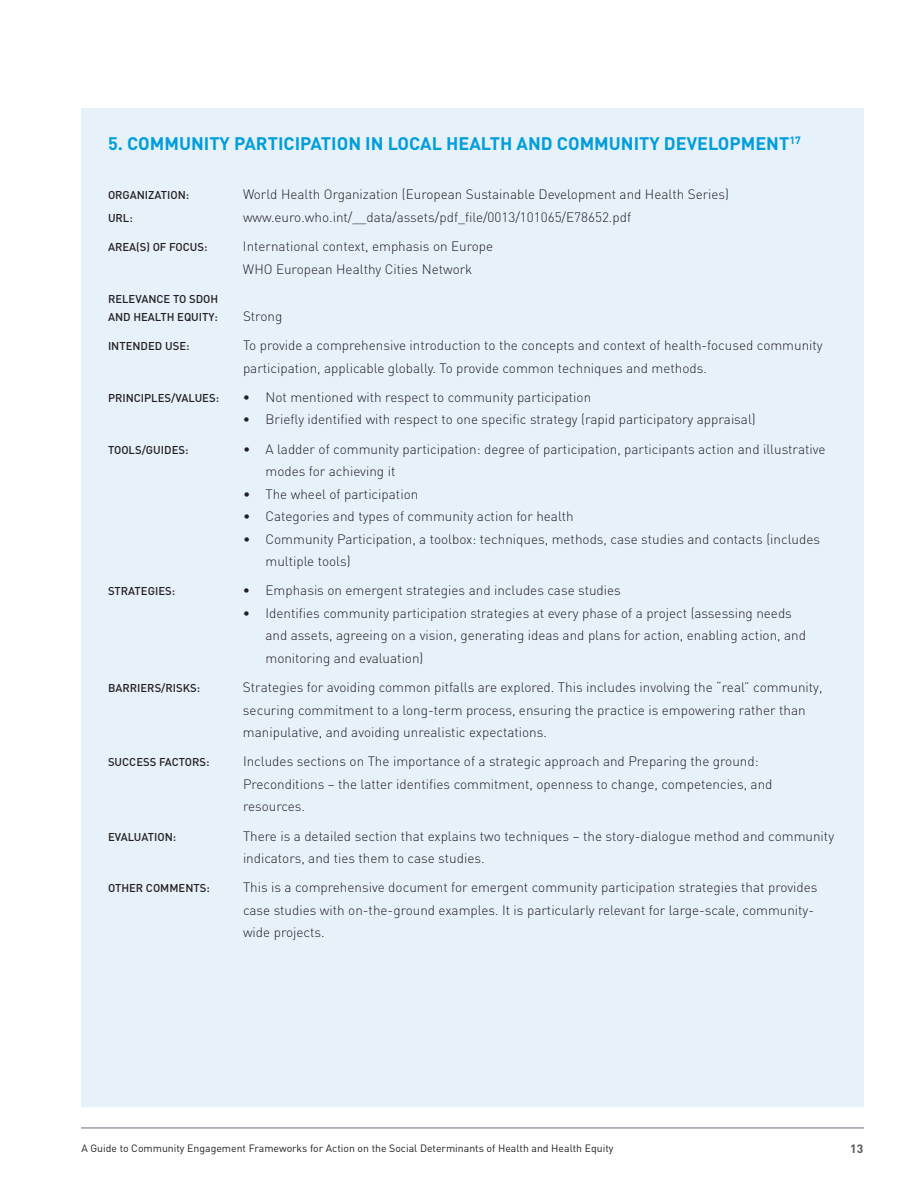
<style>
.page{position:relative;width:918px;height:1188px;background:#fff}
.page>*{position:absolute;margin:0;border:0;box-sizing:border-box;transform-origin:0 0}
.t1{font:700 18px "DIN";color:#009ddc}
.t2{font:300 13.5px/22.5px "DIN";color:#231f20}
.t3{font:700 12px "DIN";color:#58595b}
.t4{font:500 11.25px/18px "DIN";color:#231f20;text-align:right}
.t5{font:500 11.25px "DIN";letter-spacing:.02em;color:#231f20}
.t6{font:10.5px "DIN";color:#231f20}
</style>
<div class="page">
<hr style="left:81px;top:1128px;width:783px;height:1px;background:#646e7b">
<div style="left:81px;top:108px;width:783px;height:999px;background:#e6f1fa"></div>
<h1 class="t1" style="left:108px;top:132px;width:180px">5. COMMUNITY PARTICIPA</h1>
<h1 class="t1" style="left:321px;top:132px;width:481px">TION I N LOCAL H EALTH AND COMMUNITY DEVELOPMENT<sup>17</sup></h1>
<p class="t4" style="left:108px;top:186px;width:83px">ORGAN IZATION :</p>
<p class="t2" style="left:243px;top:183px;width:488px">World Health Organization (European Sustainable Development and Health Series)</p>
<p class="t4" style="left:108px;top:209px;width:26px">URL:</p>
<p class="t2" style="left:243px;top:206px;width:390px">www.euro.who.int/__data/assets/pdf_file/0013/101065/E78652.pdf</p>
<p class="t4" style="left:108px;top:238px;width:69px">AREA(S) OF FOC</p>
<p class="t4" style="left:190px;top:238px;width:19px">US:</p>
<p class="t2" style="left:243px;top:235px;width:252px">International context, emphasis on Europe<br>WHO European Healthy Cities Network</p>
<p class="t4" style="left:108px;top:290px;width:49px">RE LEVANCE</p>
<p class="t4" style="left:108px;top:290px;width:112px">TO SDOH<br>AND HEALTH EQUITY:</p>
<p class="t2" style="left:243px;top:305px;width:41px">Strong</p>
<p class="t4" style="left:108px;top:337px;width:8px">INTENDED</p>
<p class="t4" style="left:165px;top:337px;width:26px">USE:</p>
<p class="t2" style="left:243px;top:334px;width:581px">To provide a comprehensive introduction to the concepts and context of health-focused community participation, applicable globally. To provide common techniques and methods.</p>
<p class="t4" style="left:108px;top:389px;width:113px">PRINCIPLES/VALUES:</p>
<p class="t2" style="left:243px;top:386px;width:350px">• Not mentioned with respect to community participation</p>
<p class="t2" style="left:243px;top:408px;width:514px">• Briefly identified with respect to one specific strategy (rapid participatory appraisal)</p>
<p class="t4" style="left:108px;top:440px;width:64px">TOO LS/GUIDES</p>
<p class="t4" style="left:185px;top:440px;width:5px">:</p>
<p class="t2" style="left:266px;top:437px;width:562px;text-indent:-23px">• A ladder of community participation: degree of participation, participants action and illustrative modes for achieving it</p>
<p class="t2" style="left:243px;top:482px;width:177px">• The wheel of participation</p>
<p class="t2" style="left:243px;top:505px;width:332px">• Categories and types of community action for health</p>
<p class="t2" style="left:266px;top:527px;width:556px;text-indent:-23px">• Community Participation, a toolbox: techniques, methods, case studies and contacts (includes multiple tools)</p>
<p class="t5" style="left:108px;top:584px;width:69px">STRATEGIES :</p>
<p class="t2" style="left:243px;top:579px;width:379px">• Emphasis on emergent strategies and includes case studies</p>
<p class="t2" style="left:265px;top:602px;width:542px;text-indent:-23px">• Identifies community participation strategies at every phase of a project (assessing needs and assets, agreeing on a vision, generating ideas and plans for action, enabling action, and monitoring and evaluation)</p>
<p class="t4" style="left:108px;top:679px;width:94px">BARRIERS/RISKS:</p>
<p class="t2" style="left:243px;top:676px;width:581px">Strategies for avoiding common pitfalls are explored. This includes involving the “real” community, securing commitment to a long-term process, ensuring the practice is empowering rather than manipulative, and avoiding unrealistic expectations.</p>
<p class="t4" style="left:108px;top:753px;width:22px">SUCCESS</p>
<p class="t4" style="left:159px;top:753px;width:52px">FACTO RS:</p>
<p class="t2" style="left:243px;top:750px;width:531px">Includes sections on The importance of a strategic approach and Preparing the ground:<br>Preconditions – the latter identifies commitment, openness to change, competencies, and resources.</p>
<p class="t4" style="left:108px;top:827px;width:70px">EVALUAT ION :</p>
<p class="t2" style="left:243px;top:824px;width:593px">There is a detailed section that explains two techniques – the story-dialogue method and community indicators, and ties them to case studies.</p>
<p class="t4" style="left:108px;top:879px;width:15px">OTHE</p>
<p class="t4" style="left:136px;top:879px;width:51px">R COMMENTS</p>
<p class="t4" style="left:206px;top:879px;width:5px">:</p>
<p class="t2" style="left:243px;top:876px;width:576px">This is a comprehensive document for emergent community participation strategies that provides case studies with on-the-ground examples. It is particularly relevant for large-scale, community&shy;wide projects.</p>
<p class="t6" style="left:81px;top:1141px;width:534px">A Guide to Community Engagement Frameworks for Action on the Social Determinants of Health and Health Equity</p>
<p class="t3" style="left:850px;top:1141px;width:15px">13</p>
</div>
